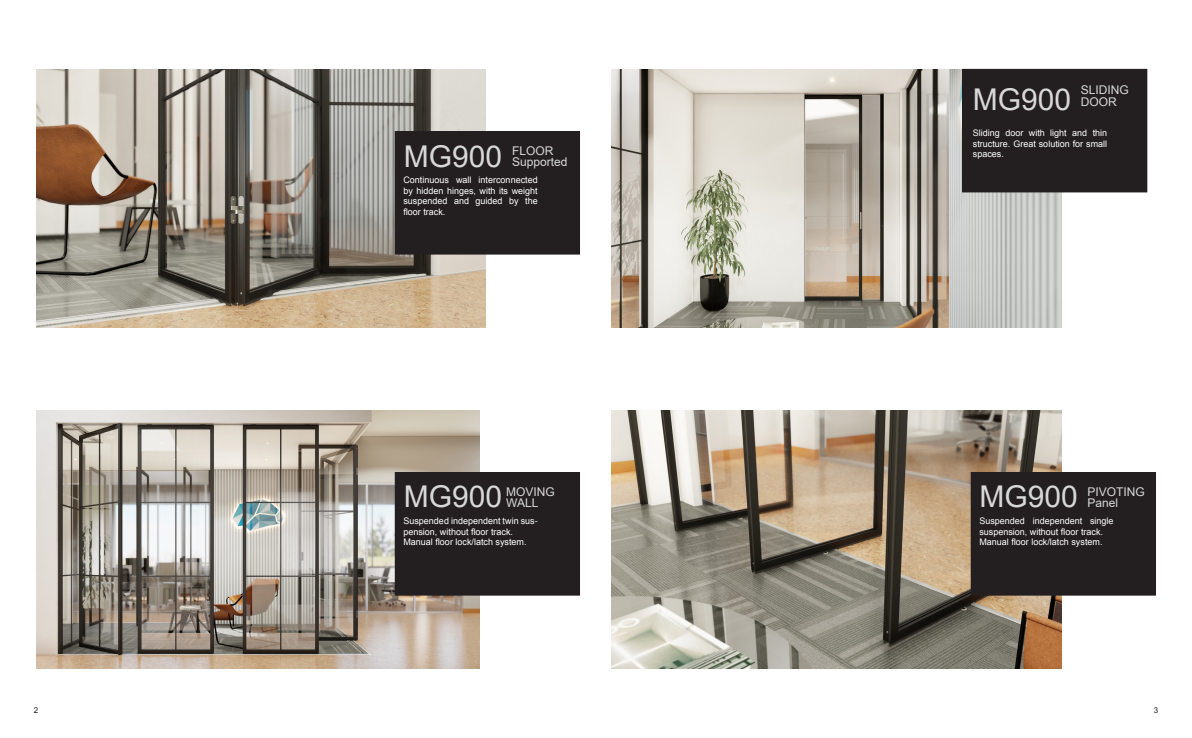
<style>
.page{position:relative;width:1192px;height:738px;background:#fff}
.page>*{position:absolute;margin:0;border:0;box-sizing:border-box;transform-origin:0 0}
.t1{font:30px "Arial";color:#d8d8d8}
.t2{font:12px/11.6px "Arial";color:#d8d8d8}
.t3{font:9px/10.8px "Arial";color:#fff}
.t4{font:8px "Arial";color:#231f20}
</style>
<div class="page">
<img style="left:36px;top:69px;width:449px;height:258px">
<img style="left:36px;top:410px;width:443px;height:258px">
<div style="left:395px;top:131px;width:184px;height:123px;background:#231f20"></div>
<div style="left:394px;top:131px;width:186px;height:123px;border:1px solid #231f20"></div>
<div style="left:395px;top:472px;width:184px;height:123px;background:#231f20"></div>
<div style="left:394px;top:472px;width:186px;height:123px;border:1px solid #231f20"></div>
<img style="left:612px;top:69px;width:448px;height:258px">
<img style="left:612px;top:410px;width:448px;height:258px">
<div style="left:962px;top:69px;width:184px;height:123px;background:#231f20"></div>
<div style="left:961px;top:69px;width:185px;height:123px;border:1px solid #231f20"></div>
<div style="left:971px;top:472px;width:184px;height:123px;background:#231f20"></div>
<div style="left:970px;top:472px;width:185px;height:123px;border:1px solid #231f20"></div>
<h1 class="t1" style="left:404px;top:140px;width:100px">MG900</h1>
<h2 class="t2" style="left:512px;top:145px;width:57px">FLOOR<br>Supported</h2>
<p class="t3" style="left:403px;top:196px;width:136px">suspended and guided by the floor track.</p>
<p class="t3" style="left:403px;top:174px;width:136px">Continuous wall interconnected by hidden hinges, with its weight</p>
<h1 class="t1" style="left:972px;top:83px;width:100px">MG900</h1>
<h2 class="t2" style="left:1080px;top:84px;width:50px">SLIDING<br>DOOR</h2>
<p class="t3" style="left:972px;top:127px;width:136px;text-align:justify">Sliding door with light and thin structure. Great solution for small spaces.</p>
<h1 class="t1" style="left:403px;top:480px;width:100px">MG900</h1>
<h1 class="t1" style="left:979px;top:480px;width:100px">MG900</h1>
<h2 class="t2" style="left:506px;top:485px;width:50px">MOVING<br>WALL</h2>
<h2 class="t2" style="left:1087px;top:485px;width:59px">PIVOTING<br>Panel</h2>
<p class="t3" style="left:403px;top:515px;width:136px">Suspended independent twin sus&shy;pension, without floor track.</p>
<p class="t3" style="left:403px;top:536px;width:125px">Manual floor lock/latch system.</p>
<p class="t3" style="left:979px;top:515px;width:136px">Suspended independent single suspension, without floor track.</p>
<p class="t3" style="left:979px;top:536px;width:125px">Manual floor lock/latch system.</p>
<p class="t4" style="left:34px;top:704px;width:6px">2</p>
<p class="t4" style="left:1153px;top:704px;width:6px">3</p>
</div>
